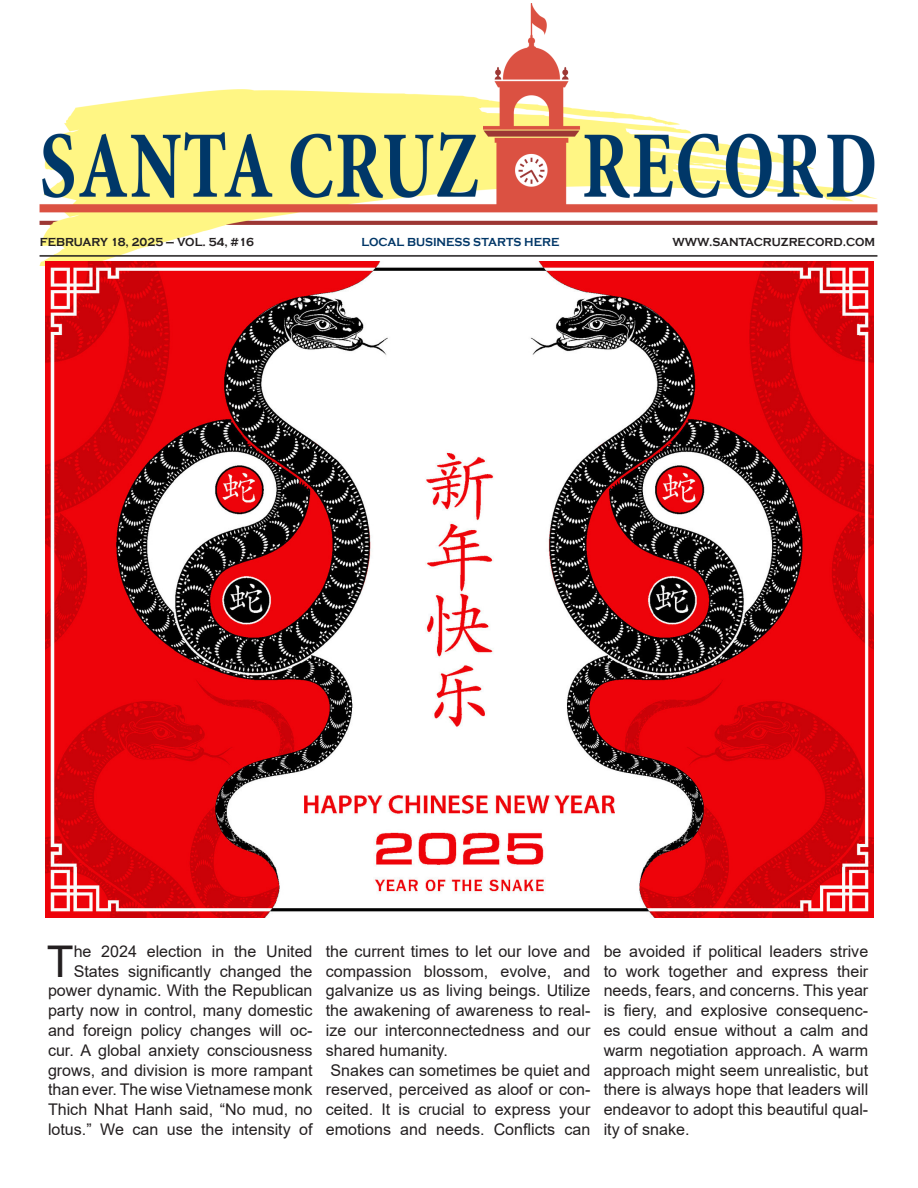
<style>
.page{position:relative;width:918px;height:1188px;background:#fff}
.page>*{position:absolute;margin:0;border:0;box-sizing:border-box;transform-origin:0 0}
.t1{font:43.8px "Arial";color:#231f20}
.t2{font:16.05px/19.8px "Arial";color:#231f20;text-align:justify}
.t3{font:700 12px "Copperplate Gothic";color:#231f20;scale:.92 1}
.t4{font:700 12px "Copperplate Gothic";color:#003667;scale:.92 1}
</style>
<div class="page">
<img style="left:39px;top:4px;width:839px;height:262px">
<img style="left:45px;top:262px;width:828px;height:656px">
<p class="t3" style="left:40px;top:235px;width:234px">FEBRUARY 18, 2025 – VOL. 54, #16</p>
<p class="t4" style="left:361px;top:235px;width:217px">LOCAL BUSINESS STARTS HERE</p>
<p class="t3" style="left:672px;top:235px;width:222px">WWW.SANTACRUZRECORD.COM</p>
<p class="t2" style="left:48px;top:941px;width:266px;text-align:right">he 2024 election in the United States significantly changed the power dynamic. With the Republican party now in control, many domestic and foreign policy changes will oc&shy;cur. A global anxiety consciousness grows, and division is more rampant than ever. The wise Vietnamese monk Thich Nhat Hanh said, “No mud, no lotus.” We can use the intensity of</p>
<p class="t2" style="left:326px;top:941px;width:266px">the current times to let our love and compassion blossom, evolve, and galvanize us as living beings. Utilize the awakening of awareness to real&shy;ize our interconnectedness and our shared humanity.</p>
<p class="t1" style="left:47px;top:931px;width:28px">T</p>
<p class="t2" style="left:326px;top:1060px;width:266px">Snakes can sometimes be quiet and reserved, perceived as aloof or con&shy;ceited. It is crucial to express your emotions and needs. Conflicts can</p>
<p class="t2" style="left:604px;top:941px;width:266px">be avoided if political leaders strive to work together and express their needs, fears, and concerns. This year is fiery, and explosive consequenc&shy;es could ensue without a calm and warm negotiation approach. A warm approach might seem unrealistic, but there is always hope that leaders will endeavor to adopt this beautiful qual&shy;ity of snake.</p>
</div>
